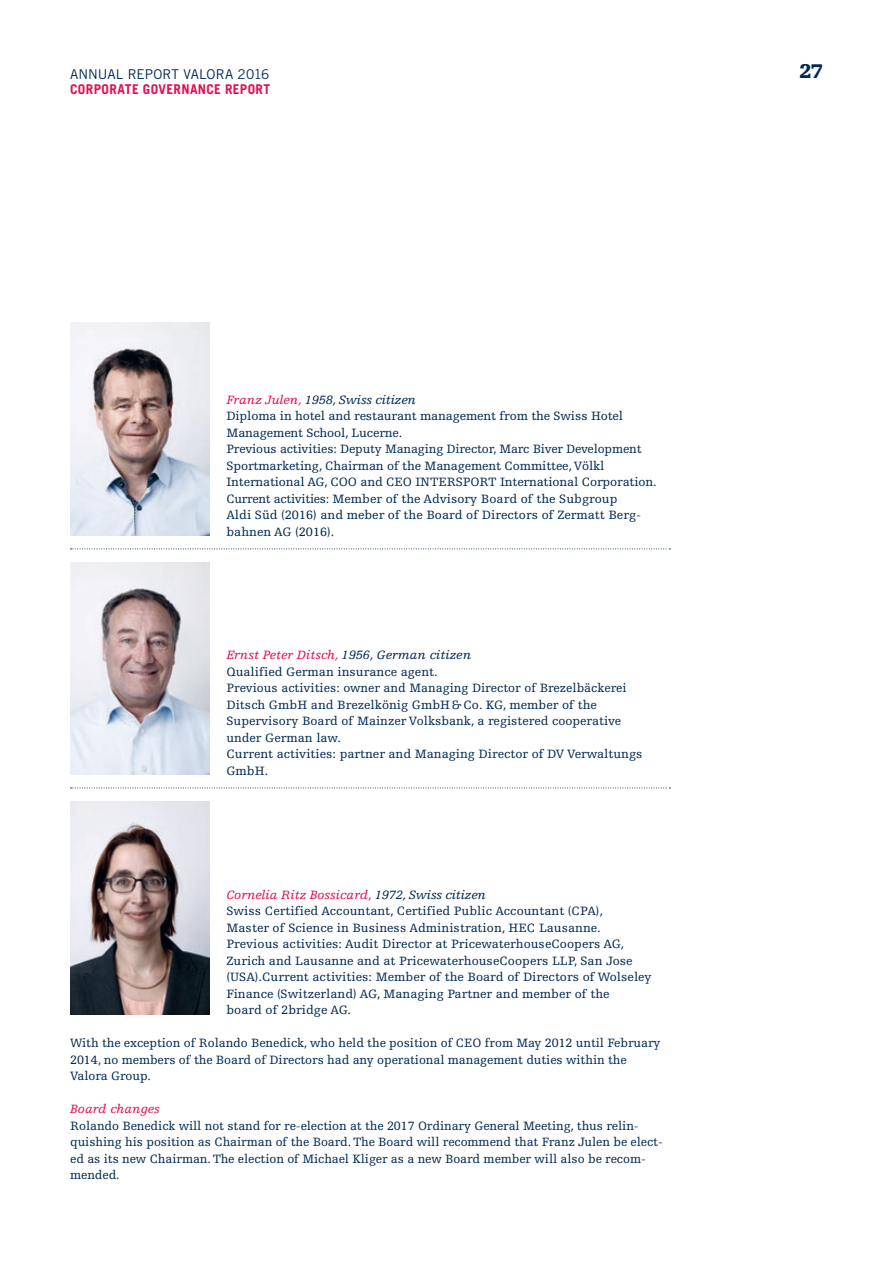
<style>
.page{position:relative;width:893px;height:1263px;background:#fff}
.page>*{position:absolute;margin:0;border:0;box-sizing:border-box;transform-origin:0 0}
.t1{font:900 21px "Egyptienne F";color:#002953}
.t2{font:700 13.5px "Trade Gothic";letter-spacing:.025em;color:#e2104f}
.t3{font:13.5px "Trade Gothic";color:#002953}
.t4{font:12.75px/16.5px "Egyptienne F";letter-spacing:-.005em;color:#002953}
.t5{font:italic 12.75px "Egyptienne F";color:#e2104f}
.s1{font-style:italic;color:#e2104f}
.s2{font-style:italic}
</style>
<div class="page">
<img style="left:70px;top:323px;width:139px;height:213px">
<svg style="left:71px;top:548px;width:599px;height:1px"></svg>
<svg style="left:71px;top:787px;width:599px;height:1px"></svg>
<img style="left:70px;top:562px;width:139px;height:213px">
<img style="left:70px;top:802px;width:139px;height:212px">
<p class="t3" style="left:70px;top:66px;width:201px">ANNUAL REPORT VALORA 2016</p>
<h1 class="t1" style="left:799px;top:60px;width:25px">27</h1>
<p class="t2" style="left:70px;top:80px;width:202px">CORPORATE GOVERNANCE REPORT</p>
<p class="t4" style="left:226px;top:391px;width:432px"><span class="s1">Franz Julen,</span> <span class="s2">1958, Swiss citizen<br></span>Diploma in hotel and restaurant management from the Swiss Hotel Management School, Lucerne.<br>Previous activities: Deputy Managing Director, Marc Biver Development Sportmarketing, Chairman of the Management Committee, Völkl International AG, COO and CEO INTERSPORT International Corporation.<br>Current activities: Member of the Advisory Board of the Subgroup<br>Aldi Süd (2016) and meber of the Board of Directors of Zermatt Berg&shy;bahnen AG (2016).</p>
<p class="t4" style="left:226px;top:647px;width:418px"><span class="s1">Ernst Peter Ditsch,</span> <span class="s2">1956, German citizen<br></span>Qualified German insurance agent.<br>Previous activities: owner and Managing Director of Brezelbäckerei Ditsch GmbH and Brezelkönig GmbH&amp;Co. KG, member of the Supervisory Board of Mainzer Volksbank, a registered cooperative under German law.<br>Current activities: partner and Managing Director of DV Verwaltungs GmbH.</p>
<p class="t4" style="left:226px;top:886px;width:427px"><span class="s1">Cornelia Ritz Bossicard,</span> <span class="s2">1972, Swiss citizen<br></span>Swiss Certified Accountant, Certified Public Accountant (CPA),<br>Master of Science in Business Administration, HEC Lausanne.<br>Previous activities: Audit Director at PricewaterhouseCoopers AG, Zurich and Lausanne and at PricewaterhouseCoopers LLP, San Jose (USA).Current activities: Member of the Board of Directors of Wolseley Finance (Switzerland) AG, Managing Partner and member of the<br>board of 2bridge AG.</p>
<p class="t4" style="left:70px;top:1035px;width:592px">With the exception of Rolando Benedick, who held the position of CEO from May 2012 until February<br>2014, no members of the Board of Directors had any operational management duties within the<br>Valora Group.</p>
<p class="t5" style="left:70px;top:1102px;width:91px">Board changes</p>
<p class="t4" style="left:70px;top:1117px;width:594px">Rolando Benedick will not stand for re-election at the 2017 Ordinary General Meeting, thus relin&shy;quishing his position as Chairman of the Board. The Board will recommend that Franz Julen be elect&shy;ed as its new Chairman. The election of Michael Kliger as a new Board member will also be recom&shy;mended.</p>
</div>
